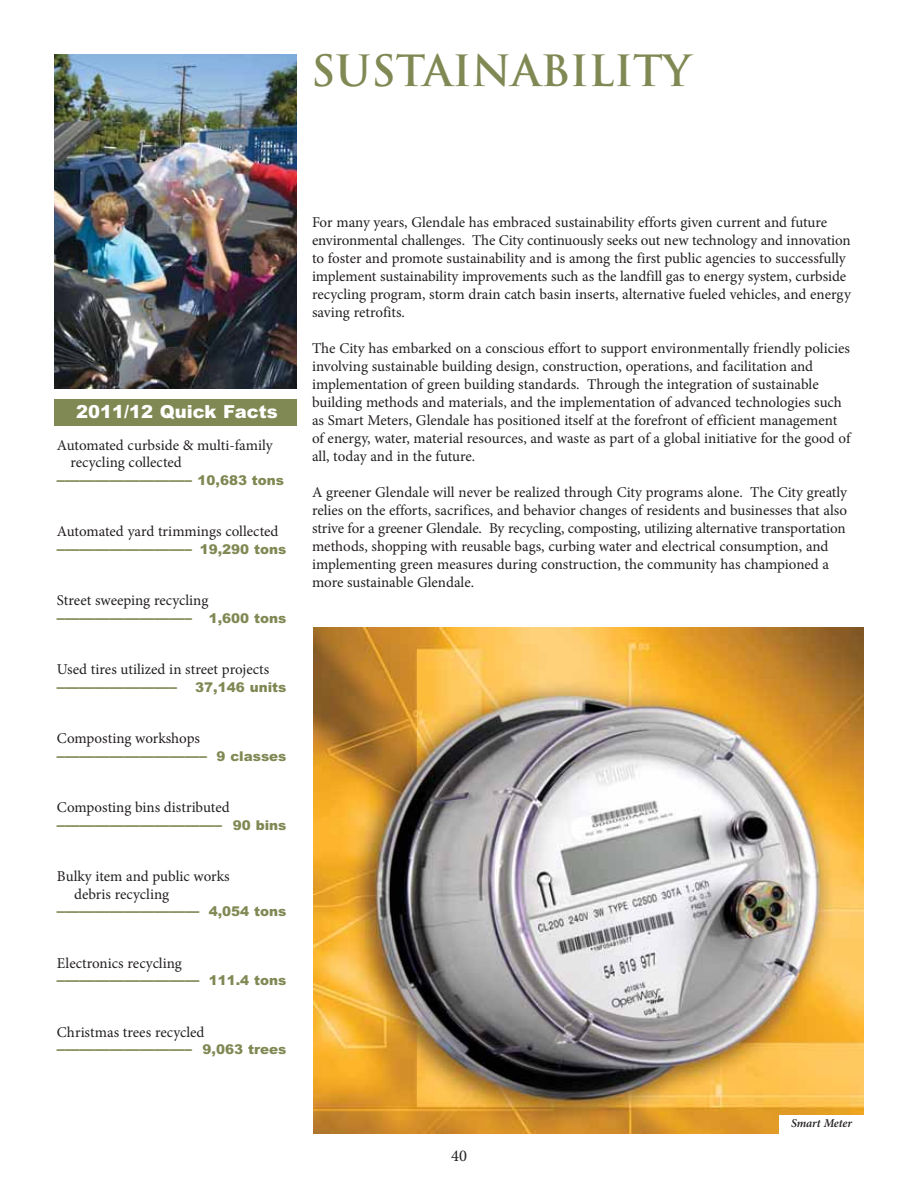
<style>
.page{position:relative;width:918px;height:1188px;background:#fff}
.page>*{position:absolute;margin:0;border:0;box-sizing:border-box;transform-origin:0 0}
.t1{font:700 42px "Trajan Pro";color:#808954}
.t2{font:900 18px "Arial";color:#fff}
.t3{font:16.5px "Minion Pro";color:#231f20}
.t4{font:15px/18px "Minion Pro";color:#231f20}
.t5{font:900 15px "Arial";color:#808954}
.t6{font:italic 600 12px "Minion Pro";letter-spacing:-.005em;color:#231f20}
.s1{font-size:13.5px}
</style>
<div class="page">
<img style="left:313px;top:628px;width:551px;height:506px">
<div style="left:779px;top:1115px;width:85px;height:21px;background:#fff"></div>
<img style="left:54px;top:54px;width:243px;height:334px">
<div style="left:54px;top:399px;width:243px;height:27px;background:#808954"></div>
<h1 class="t1" style="left:311px;top:46px;width:374px">SUSTAINABILITY</h1>
<p class="t2" style="left:76px;top:405px;width:203px">2011/12 Quick Facts</p>
<p class="t4" style="left:70px;top:438px;width:204px;line-height:17.2px;text-indent:-14px">Automated curbside &amp; multi-family recycling collected</p>
<p class="t5" style="left:57px;top:474px;width:229px">–––––––––––––––––– <span class="s1">10,683 tons</span></p>
<p class="t4" style="left:57px;top:524px;width:223px">Automated yard trimmings collected</p>
<p class="t5" style="left:57px;top:543px;width:231px">–––––––––––––––––– <span class="s1">19,290 tons</span></p>
<p class="t4" style="left:57px;top:593px;width:153px">Street sweeping recycling</p>
<p class="t5" style="left:57px;top:612px;width:231px">–––––––––––––––––– <span class="s1">1,600 tons</span></p>
<p class="t4" style="left:57px;top:662px;width:214px">Used tires utilized in street projects</p>
<p class="t5" style="left:57px;top:681px;width:231px">–––––––––––––––– <span class="s1">37,146 units</span></p>
<p class="t4" style="left:57px;top:731px;width:145px">Composting workshops</p>
<p class="t5" style="left:57px;top:750px;width:231px">–––––––––––––––––––– <span class="s1">9 classes</span></p>
<p class="t4" style="left:57px;top:800px;width:174px">Composting bins distributed</p>
<p class="t5" style="left:57px;top:819px;width:231px">–––––––––––––––––––––– <span class="s1">90 bins</span></p>
<p class="t4" style="left:74px;top:869px;width:157px;line-height:17.2px;text-indent:-17px">Bulky item and public works debris recycling</p>
<p class="t5" style="left:57px;top:905px;width:231px">––––––––––––––––––– <span class="s1">4,054 tons</span></p>
<p class="t4" style="left:57px;top:955px;width:126px">Electronics recycling</p>
<p class="t5" style="left:57px;top:974px;width:231px">––––––––––––––––––– <span class="s1">111.4 tons</span></p>
<p class="t4" style="left:57px;top:1024px;width:149px">Christmas trees recycled</p>
<p class="t5" style="left:57px;top:1043px;width:231px">–––––––––––––––––– <span class="s1">9,063 trees</span></p>
<p class="t4" style="left:312px;top:214px;width:540px">For many years, Glendale has embraced sustainability efforts given current and future environmental challenges. The City continuously seeks out new technology and innovation to foster and promote sustainability and is among the first public agencies to successfully implement sustainability improvements such as the landfill gas to energy system, curbside recycling program, storm drain catch basin inserts, alternative fueled vehicles, and energy saving retrofits.</p>
<p class="t4" style="left:312px;top:340px;width:540px">The City has embarked on a conscious effort to support environmentally friendly policies involving sustainable building design, construction, operations, and facilitation and implementation of green building standards. Through the integration of sustainable building methods and materials, and the implementation of advanced technologies such as Smart Meters, Glendale has positioned itself at the forefront of efficient management of energy, water, material resources, and waste as part of a global initiative for the good of all, today and in the future.</p>
<p class="t4" style="left:312px;top:484px;width:537px">A greener Glendale will never be realized through City programs alone. The City greatly relies on the efforts, sacrifices, and behavior changes of residents and businesses that also strive for a greener Glendale. By recycling, composting, utilizing alternative transportation methods, shopping with reusable bags, curbing water and electrical consumption, and implementing green measures during construction, the community has championed a more sustainable Glendale.</p>
<p class="t3" style="left:451px;top:1150px;width:17px">40</p>
<p class="t6" style="left:791px;top:1118px;width:63px">Smart Meter</p>
</div>
